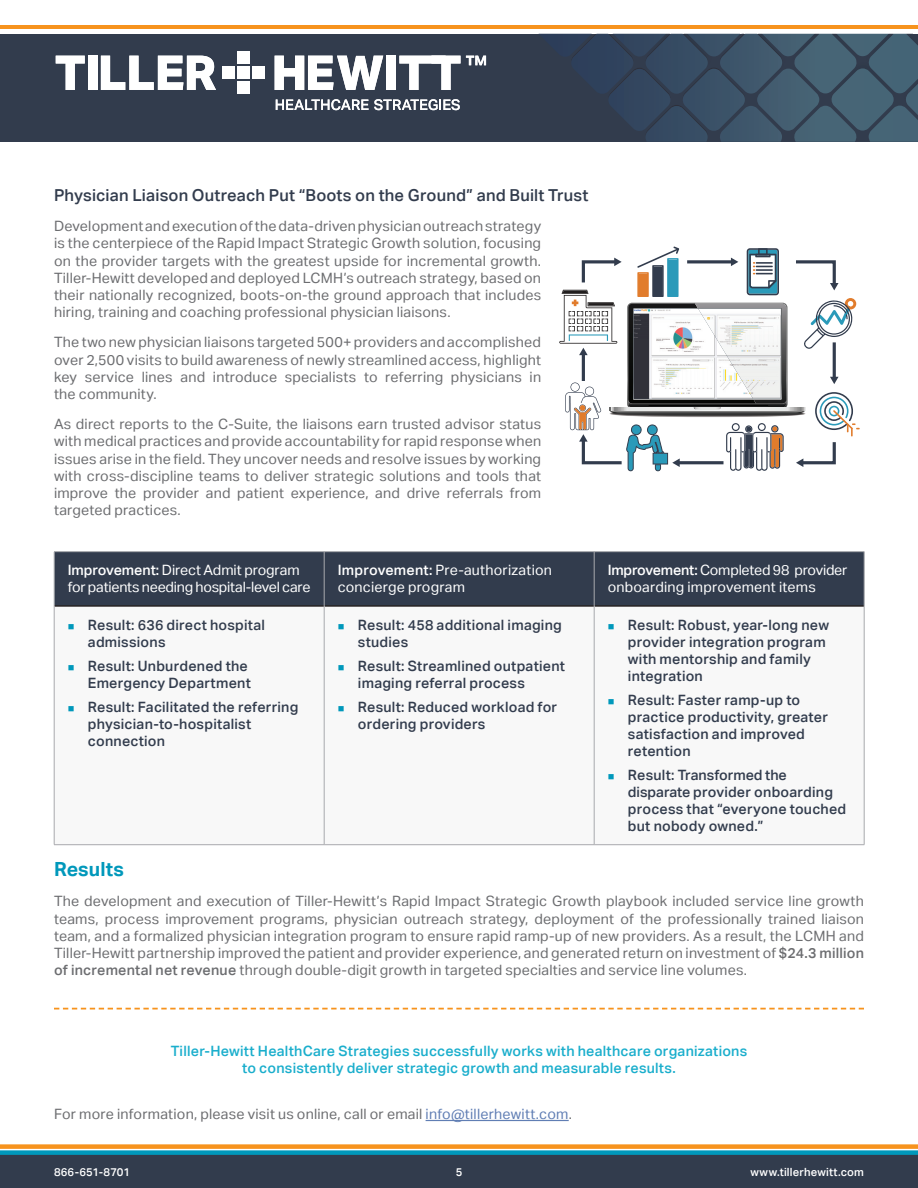
<style>
.page{position:relative;width:918px;height:1188px;background:#fff}
.page>*{position:absolute;margin:0;border:0;box-sizing:border-box;transform-origin:0 0}
.t1{font:700 19.5px "Aktiv Grotesk";letter-spacing:.005em;color:#0098bb}
.t2{font:500 16.5px "Aktiv Grotesk";letter-spacing:.01em;color:#323c4d}
.t3{font:14.25px/17.1px "Aktiv Grotesk";letter-spacing:.015em;color:#6c6d70;text-align:justify}
.t4{font:500 14.25px/17.1px "Aktiv Grotesk";letter-spacing:.015em;color:#323c4d}
.t5{font:500 14.25px/17.1px "Aktiv Grotesk";letter-spacing:.015em;color:#1aaecc;text-align:center}
.t6{font:14.25px/17.1px "Aktiv Grotesk";letter-spacing:-.005em;color:#fff}
.t7{font:14.25px/17.1px "Aktiv Grotesk";letter-spacing:.015em;color:#fff}
.t8{font:500 11.25px "Aktiv Grotesk";letter-spacing:.015em;color:#fff}
.s1{font-weight:500}
.s2{color:#0098bb}
.s3{color:#607eb4}
</style>
<div class="page">
<div style="left:0;top:1151px;width:918px;height:37px;background:#323c4d"></div>
<div style="left:0;top:1144px;width:918px;height:5px;background:#f7931d"></div>
<div style="left:0;top:1150px;width:918px;height:5px;background:#0098bb"></div>
<div style="left:0;top:34px;width:918px;height:108px;background:#323c4d"></div>
<svg style="left:540px;top:34px;width:378px;height:108px"></svg>
<hr style="left:0;top:25px;width:918px;height:4px;background:#f7931d">
<div style="left:237px;top:66px;width:13px;height:13px;background:#fff"></div>
<div style="left:237px;top:51px;width:13px;height:12px;background:#fff"></div>
<div style="left:237px;top:81px;width:13px;height:13px;background:#fff"></div>
<div style="left:253px;top:66px;width:12px;height:13px;background:#fff"></div>
<div style="left:222px;top:66px;width:12px;height:13px;background:#fff"></div>
<svg style="left:56px;top:56px;width:29px;height:34px"></svg>
<div style="left:88px;top:56px;width:9px;height:34px;background:#fff"></div>
<svg style="left:101px;top:56px;width:115px;height:34px"></svg>
<svg style="left:276px;top:99px;width:184px;height:11px"></svg>
<svg style="left:275px;top:56px;width:108px;height:34px"></svg>
<div style="left:387px;top:56px;width:9px;height:34px;background:#fff"></div>
<svg style="left:399px;top:56px;width:87px;height:34px"></svg>
<hr style="left:426px;top:1120px;width:143px;height:1px;background:#607eb4">
<svg style="left:54px;top:1008px;width:810px;height:2px"></svg>
<div style="left:55px;top:552px;width:809px;height:53px;background:#323c4d"></div>
<hr style="left:54px;top:605px;width:270px;height:2px;background:#231f20">
<hr style="left:324px;top:605px;width:270px;height:2px;background:#231f20">
<hr style="left:594px;top:605px;width:270px;height:2px;background:#231f20">
<hr style="left:54px;top:551px;width:270px;height:1px;background:#a8a9ad">
<hr style="left:54px;top:552px;width:1px;height:54px;background:#a8a9ad">
<hr style="left:324px;top:551px;width:270px;height:1px;background:#a8a9ad">
<hr style="left:324px;top:552px;width:1px;height:54px;background:#a8a9ad">
<hr style="left:594px;top:551px;width:270px;height:1px;background:#a8a9ad">
<hr style="left:594px;top:552px;width:1px;height:54px;background:#a8a9ad">
<hr style="left:864px;top:552px;width:1px;height:54px;background:#a8a9ad">
<hr style="left:54px;top:606px;width:1px;height:239px;background:#a8a9ad">
<hr style="left:324px;top:606px;width:1px;height:239px;background:#a8a9ad">
<hr style="left:594px;top:606px;width:1px;height:239px;background:#a8a9ad">
<hr style="left:864px;top:606px;width:1px;height:239px;background:#a8a9ad">
<hr style="left:54px;top:844px;width:270px;height:1px;background:#a8a9ad">
<hr style="left:324px;top:844px;width:270px;height:1px;background:#a8a9ad">
<hr style="left:594px;top:844px;width:270px;height:1px;background:#a8a9ad">
<svg style="left:559px;top:246px;width:301px;height:225px"></svg>
<p class="t2" style="left:54px;top:185px;width:536px">Physician Liaison Outreach Put “Boots on the Ground” and Built Trust</p>
<p class="t3" style="left:54px;top:218px;width:489px">Development and execution of the data-driven physician outreach strategy is the centerpiece of the Rapid Impact Strategic Growth solution, focusing on the provider targets with the greatest upside for incremental growth.<br>Tiller-Hewitt developed and deployed LCMH’s outreach strategy, based on their nationally recognized, boots-on-the ground approach that includes hiring, training and coaching professional physician liaisons.</p>
<p class="t3" style="left:54px;top:334px;width:489px">The two new physician liaisons targeted 500+ providers and accomplished over 2,500 visits to build awareness of newly streamlined access, highlight key service lines and introduce specialists to referring physicians in the community.</p>
<p class="t3" style="left:54px;top:416px;width:489px">As direct reports to the C-Suite, the liaisons earn trusted advisor status with medical practices and provide accountability for rapid response when issues arise in the field. They uncover needs and resolve issues by working with cross-discipline teams to deliver strategic solutions and tools that improve the provider and patient experience, and drive referrals from targeted practices.</p>
<p class="t6" style="left:68px;top:562px;width:244px"><span class="s1">Improvement:</span> Direct Admit program for patients needing hospital-level care</p>
<p class="t7" style="left:338px;top:562px;width:216px"><span class="s1">Improvement:</span> Pre-authorization concierge program</p>
<p class="t6" style="left:608px;top:562px;width:241px"><span class="s1">Improvement:</span> Completed 98 provider onboarding improvement items</p>
<p class="t4" style="left:88px;top:616px;width:179px;text-indent:-20px"><span class="s2">■</span> Result: 636 direct hospital admissions</p>
<p class="t4" style="left:68px;top:657px;width:185px;text-align:right"><span class="s2">■</span> Result: Unburdened the<br>Emergency Department</p>
<p class="t4" style="left:88px;top:698px;width:212px;text-indent:-20px"><span class="s2">■</span> Result: Facilitated the referring physician-to-hospitalist connection</p>
<p class="t4" style="left:358px;top:616px;width:205px;text-indent:-20px"><span class="s2">■</span> Result: 458 additional imaging studies</p>
<p class="t4" style="left:358px;top:657px;width:209px;text-indent:-20px"><span class="s2">■</span> Result: Streamlined outpatient imaging referral process</p>
<p class="t4" style="left:358px;top:698px;width:201px;text-indent:-20px"><span class="s2">■</span> Result: Reduced workload for ordering providers</p>
<p class="t4" style="left:628px;top:616px;width:203px;text-indent:-20px"><span class="s2">■</span> Result: Robust, year-long new provider integration program with mentorship and family integration</p>
<p class="t4" style="left:628px;top:691px;width:202px;text-indent:-20px"><span class="s2">■</span> Result: Faster ramp-up to practice productivity, greater satisfaction and improved retention</p>
<p class="t4" style="left:628px;top:766px;width:220px;text-indent:-20px"><span class="s2">■</span> Result: Transformed the disparate provider onboarding process that “everyone touched but nobody owned.”</p>
<h1 class="t1" style="left:54px;top:857px;width:71px">Results</h1>
<p class="t3" style="left:54px;top:893px;width:812px">The development and execution of Tiller-Hewitt’s Rapid Impact Strategic Growth playbook included service line growth teams, process improvement programs, physician outreach strategy, deployment of the professionally trained liaison team, and a formalized physician integration program to ensure rapid ramp-up of new providers. As a result, the LCMH and Tiller-Hewitt partnership improved the patient and provider experience, and generated return on investment of <span class="s1">$24.3 million of incremental net revenue</span> through double-digit growth in targeted specialties and service line volumes.</p>
<p class="t5" style="left:171px;top:1042px;width:578px">Tiller-Hewitt HealthCare Strategies successfully works with healthcare organizations to consistently deliver strategic growth and measurable results.</p>
<p class="t3" style="left:54px;top:1105px;width:519px">For more information, please visit us online, call or email <span class="s3">info@tillerhewitt.com</span>.</p>
<p class="t8" style="left:54px;top:1166px;width:78px">866-651-8701</p>
<p class="t8" style="left:456px;top:1166px;width:8px">5</p>
<p class="t8" style="left:751px;top:1166px;width:115px">www.tillerhewitt.com</p>
</div>
